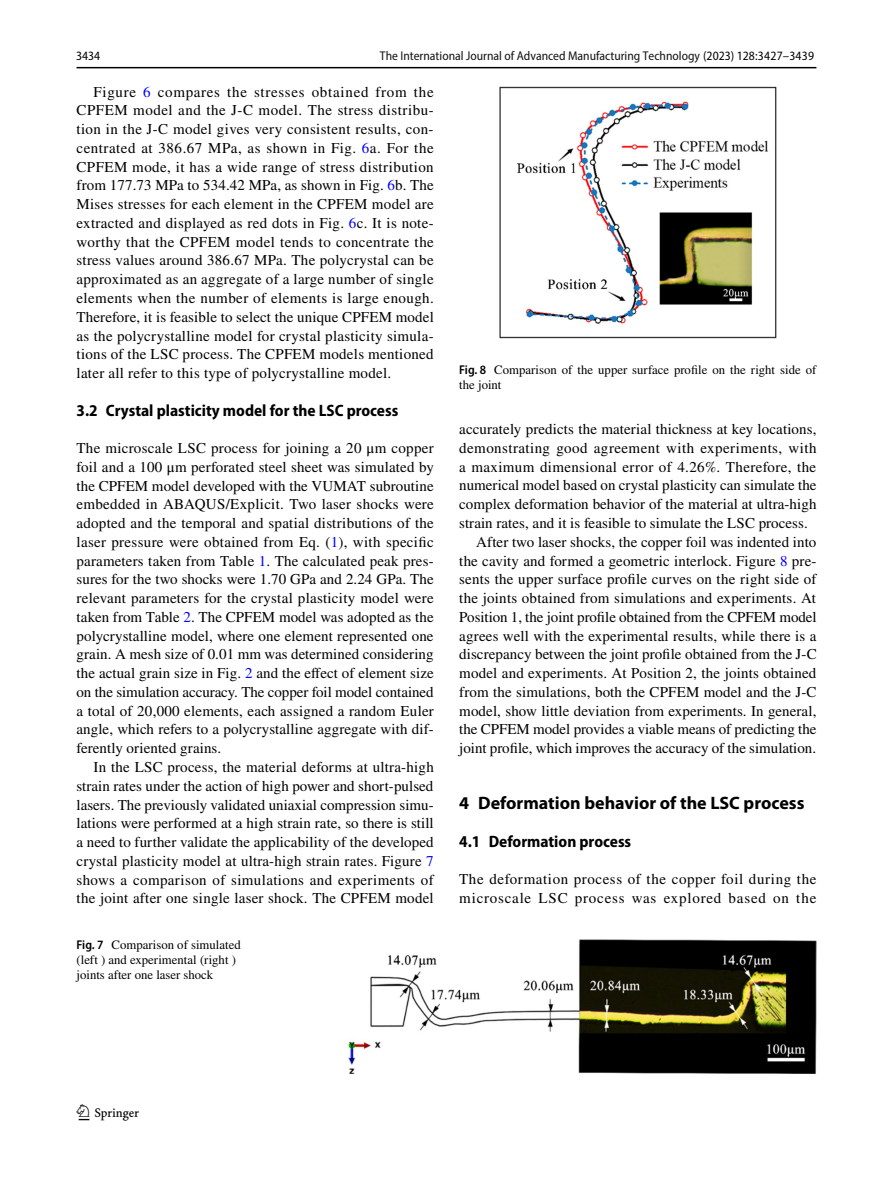
<style>
.page{position:relative;width:893px;height:1187px;background:#fff}
.page>*{position:absolute;margin:0;border:0;box-sizing:border-box;transform-origin:0 0}
.t1{font:22.5px "Springnew Regular 2";color:#000}
.t2{font:700 18px "Myriad Pro";color:#000}
.t3{font:700 semi-condensed 16.5px "Myriad Pro";color:#000}
.t4{font:15px/18.8px "STIX";letter-spacing:.01em;color:#000;text-align:justify}
.t5{font:15px/18.8px "STIX";letter-spacing:.045em;color:#000}
.t6{font:15px "STIX";letter-spacing:.03em;color:#000}
.t7{font:12.75px/15px "STIX";color:#000}
.t8{font:semi-condensed 12.75px "Myriad Pro";color:#131413}
.t9{font:semi-condensed 12.75px "Hmkpnk Myriad Pro";color:#000}
.s1{font-family:"Myriad Pro Semi Cn 2";font-stretch:normal;color:#000}
.s2{color:#00f}
.s3{font-family:"Myriad Pro";font-weight:600;font-stretch:semi-condensed}
</style>
<div class="page">
<hr style="left:77px;top:67px;width:739px;height:1px;background:#000">
<img style="left:349px;top:939px;width:467px;height:134px">
<img style="left:499px;top:87px;width:278px;height:251px">
<p class="t9" style="left:76px;top:51px;width:26px">3434</p>
<p class="t8" style="left:380px;top:51px;width:436px">The International Journal of Advanced Manufacturing Technology <span class="s1">(2023) 128:3427–3439</span></p>
<p class="t4" style="left:77px;top:83px;width:359px;text-indent:17px">Figure <span class="s2">6</span> compares the stresses obtained from the CPFEM model and the J-C model. The stress distribu&shy;tion in the J-C model gives very consistent results, con&shy;centrated at 386.67 MPa, as shown in Fig. <span class="s2">6</span>a. For the CPFEM mode, it has a wide range of stress distribution from 177.73 MPa to 534.42 MPa, as shown in Fig. <span class="s2">6</span>b. The Mises stresses for each element in the CPFEM model are extracted and displayed as red dots in Fig. <span class="s2">6</span>c. It is note&shy;worthy that the CPFEM model tends to concentrate the stress values around 386.67 MPa. The polycrystal can be approximated as an aggregate of a large number of single elements when the number of elements is large enough.<br>Therefore, it is feasible to select the unique CPFEM model as the polycrystalline model for crystal plasticity simula&shy;tions of the LSC process. The CPFEM models mentioned later all refer to this type of polycrystalline model.</p>
<p class="t3" style="left:77px;top:401px;width:323px">3.2 Crystal plasticity model for the LSC process</p>
<p class="t4" style="left:77px;top:439px;width:359px">The microscale LSC process for joining a 20 μm copper foil and a 100 μm perforated steel sheet was simulated by the CPFEM model developed with the VUMAT subroutine embedded in ABAQUS/Explicit. Two laser shocks were adopted and the temporal and spatial distributions of the laser pressure were obtained from Eq. (<span class="s2">1</span>), with specific parameters taken from Table <span class="s2">1</span>. The calculated peak pres&shy;sures for the two shocks were 1.70 GPa and 2.24 GPa. The relevant parameters for the crystal plasticity model were taken from Table <span class="s2">2</span>. The CPFEM model was adopted as the polycrystalline model, where one element represented one grain. A mesh size of 0.01 mm was determined considering the actual grain size in Fig. <span class="s2">2</span> and the effect of element size on the simulation accuracy. The copper foil model contained a total of 20,000 elements, each assigned a random Euler angle, which refers to a polycrystalline aggregate with dif&shy;ferently oriented grains.</p>
<p class="t4" style="left:77px;top:758px;width:359px;text-indent:17px">In the LSC process, the material deforms at ultra-high strain rates under the action of high power and short-pulsed lasers. The previously validated uniaxial compression simu&shy;lations were performed at a high strain rate, so there is still a need to further validate the applicability of the developed crystal plasticity model at ultra-high strain rates. Figure <span class="s2">7 </span>shows a comparison of simulations and experiments of the joint after one single laser shock. The CPFEM model</p>
<p class="t7" style="left:77px;top:938px;width:166px"><span class="s3">Fig. 7</span> Comparison of simulated (left ) and experimental (right ) joints after one laser shock</p>
<p class="t7" style="left:459px;top:362px;width:359px"><span class="s3">Fig. 8</span> Comparison of the upper surface profile on the right side of the joint</p>
<p class="t4" style="left:459px;top:421px;width:359px">accurately predicts the material thickness at key locations,</p>
<p class="t6" style="left:459px;top:437px;width:359px">demonstrating good agreement with experiments, with</p>
<p class="t4" style="left:459px;top:458px;width:358px">a maximum dimensional error of 4.26%. Therefore, the</p>
<p class="t4" style="left:459px;top:477px;width:359px">numerical model based on crystal plasticity can simulate the</p>
<p class="t4" style="left:459px;top:496px;width:359px">complex deformation behavior of the material at ultra-high</p>
<p class="t4" style="left:459px;top:514px;width:350px">strain rates, and it is feasible to simulate the LSC process.</p>
<p class="t4" style="left:476px;top:533px;width:342px">After two laser shocks, the copper foil was indented into</p>
<p class="t4" style="left:459px;top:552px;width:359px">the cavity and formed a geometric interlock. Figure <span class="s2">8</span> pre-</p>
<p class="t4" style="left:459px;top:571px;width:359px">sents the upper surface profile curves on the right side of</p>
<p class="t4" style="left:459px;top:589px;width:358px">the joints obtained from simulations and experiments. At</p>
<p class="t4" style="left:459px;top:608px;width:359px">Position 1, the joint profile obtained from the CPFEM model</p>
<p class="t4" style="left:459px;top:627px;width:359px">agrees well with the experimental results, while there is a</p>
<p class="t4" style="left:459px;top:646px;width:359px">discrepancy between the joint profile obtained from the J-C</p>
<p class="t4" style="left:459px;top:664px;width:359px">model and experiments. At Position 2, the joints obtained</p>
<p class="t4" style="left:459px;top:683px;width:359px">from the simulations, both the CPFEM model and the J-C</p>
<p class="t4" style="left:459px;top:702px;width:359px">model, show little deviation from experiments. In general,</p>
<p class="t4" style="left:459px;top:721px;width:359px">the CPFEM model provides a viable means of predicting the</p>
<p class="t4" style="left:459px;top:739px;width:358px">joint profile, which improves the accuracy of the simulation.</p>
<p class="t2" style="left:459px;top:791px;width:347px">4 Deformation behavior of the LSC process</p>
<p class="t3" style="left:459px;top:832px;width:173px">4.1 Deformation process</p>
<p class="t5" style="left:459px;top:871px;width:359px">The deformation process of the copper foil during the microscale LSC process was explored based on the</p>
<h1 class="t1" style="left:79px;top:1104px;width:62px">1 3</h1>
</div>
